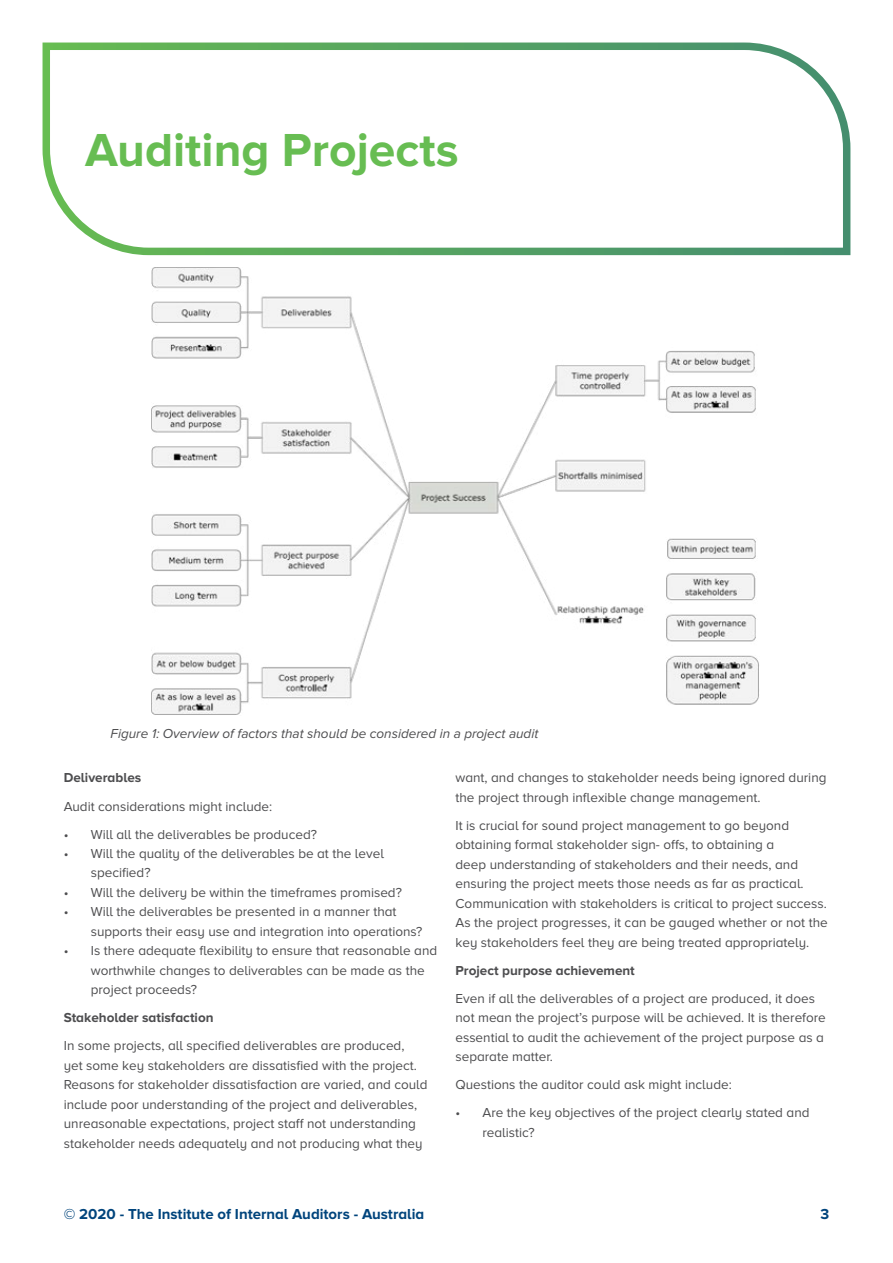
<style>
.page{position:relative;width:893px;height:1263px;background:#fff}
.page>*{position:absolute;margin:0;border:0;box-sizing:border-box;transform-origin:0 0}
.t1{font:700 48px "Proxima Nova A";color:#67bd52}
.t2{font:700 15px "Proxima Nova A";color:#00447c}
.t3{font:13.5px/19.5px "Proxima Nova A";color:#4d4d4f}
.t4{font:italic 13.5px "Proxima Nova A";color:#4d4d4f}
.t5{font:700 13.5px "Proxima Nova A";color:#4d4d4f}
</style>
<div class="page">
<svg style="left:42px;top:42px;width:809px;height:214px"></svg>
<img style="left:151px;top:267px;width:608px;height:448px">
<h1 class="t1" style="left:85px;top:122px;width:375px">Auditing Projects</h1>
<p class="t4" style="left:111px;top:726px;width:429px">Figure 1: Overview of factors that should be considered in a project audit</p>
<p class="t5" style="left:64px;top:770px;width:79px">Deliverables</p>
<p class="t3" style="left:64px;top:796px;width:210px">Audit considerations might include:</p>
<p class="t3" style="left:64px;top:824px;width:255px">• Will all the deliverables be produced?</p>
<p class="t3" style="left:91px;top:843px;width:295px;text-indent:-27px">• Will the quality of the deliverables be at the level specified?</p>
<p class="t3" style="left:64px;top:882px;width:340px">• Will the delivery be within the timeframes promised?</p>
<p class="t3" style="left:91px;top:902px;width:333px;text-indent:-27px">• Will the deliverables be presented in a manner that supports their easy use and integration into operations?</p>
<p class="t3" style="left:91px;top:941px;width:348px;text-indent:-27px">• Is there adequate flexibility to ensure that reasonable and worthwhile changes to deliverables can be made as the project proceeds?</p>
<p class="t5" style="left:64px;top:1010px;width:151px">Stakeholder satisfaction</p>
<p class="t3" style="left:64px;top:1036px;width:365px">In some projects, all specified deliverables are produced,<br>yet some key stakeholders are dissatisfied with the project.<br>Reasons for stakeholder dissatisfaction are varied, and could include poor understanding of the project and deliverables, unreasonable expectations, project staff not understanding stakeholder needs adequately and not producing what they</p>
<p class="t3" style="left:455px;top:768px;width:373px">want, and changes to stakeholder needs being ignored during the project through inflexible change management.</p>
<p class="t3" style="left:455px;top:815px;width:374px">It is crucial for sound project management to go beyond obtaining formal stakeholder sign- offs, to obtaining a<br>deep understanding of stakeholders and their needs, and ensuring the project meets those needs as far as practical.<br>Communication with stakeholders is critical to project success.<br>As the project progresses, it can be gauged whether or not the key stakeholders feel they are being treated appropriately.</p>
<p class="t5" style="left:455px;top:963px;width:181px">Project purpose achievement</p>
<p class="t3" style="left:455px;top:988px;width:372px">Even if all the deliverables of a project are produced, it does not mean the project’s purpose will be achieved. It is therefore essential to audit the achievement of the project purpose as a separate matter.</p>
<p class="t3" style="left:455px;top:1075px;width:278px">Questions the auditor could ask might include:</p>
<p class="t3" style="left:482px;top:1103px;width:329px;text-indent:-27px">• Are the key objectives of the project clearly stated and realistic?</p>
<p class="t2" style="left:64px;top:1206px;width:362px">© 2020 - The Institute of Internal Auditors - Australia</p>
<p class="t2" style="left:820px;top:1206px;width:10px">3</p>
</div>
